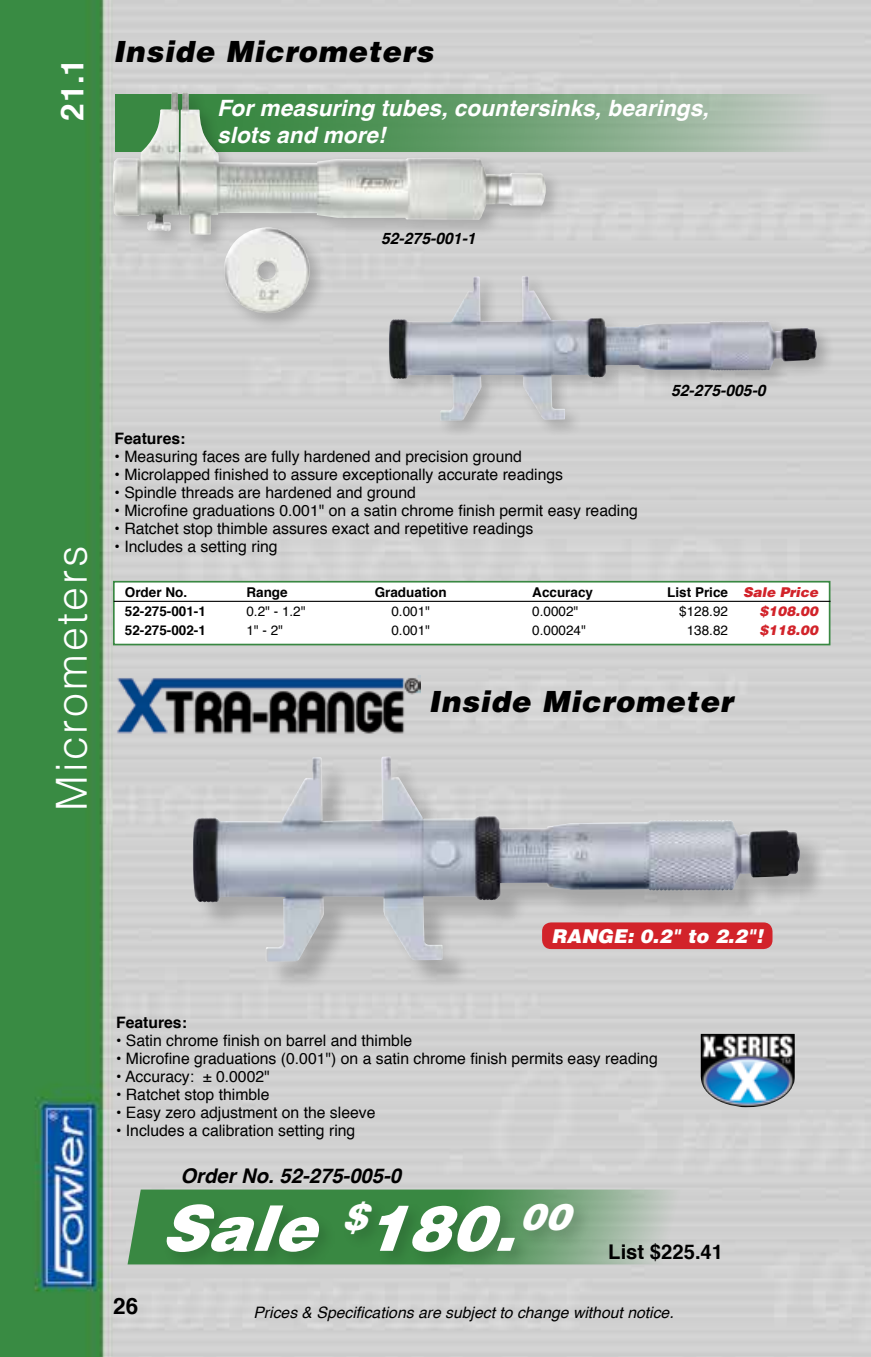
<style>
.page{position:relative;width:871px;height:1357px;background:#fff}
.page>*{position:absolute;margin:0;border:0;box-sizing:border-box;transform-origin:0 0}
.t1{font:italic 900 63px "Helvetica LT Std";color:#fff}
.t2{font:300 42.75px "Helvetica LT Std";letter-spacing:.065em;color:#fff}
.t3{font:700 31.5px "Helvetica";color:#fff}
.t4{font:italic 900 29.25px "Helvetica LT Std";letter-spacing:.03em;color:#000}
.t5{font:italic 700 22.5px/27px "Helvetica";letter-spacing:.005em;color:#fff}
.t6{font:700 22.5px "Helvetica";color:#000}
.t7{font:italic 700 20.25px "Helvetica";color:#000}
.t8{font:700 20.25px "Helvetica";color:#000}
.t9{font:italic 900 19.12px "Helvetica LT Std";color:#fff}
.t10{font:15.75px "Helvetica";color:#000}
.t11{font:italic 15.75px "Helvetica";color:#000}
.t12{font:italic 700 15.75px "Helvetica";color:#000}
.t13{font:700 15.75px "Helvetica";color:#000}
.t14{font:700 13.5px "Helvetica";color:#000}
.t15{font:13.5px "Helvetica";color:#000}
.t16{font:italic 900 13.5px "Helvetica LT Std";color:#d2232a}
.s1{font-family:"Helvetica LT Std";font-weight:900;font-style:italic;color:#d2232a}
</style>
<div class="page">
<img style="left:0;top:0;width:871px;height:1357px">
<div style="left:113px;top:581px;width:717px;height:64px;background:#fff;border:2px solid #398842"></div>
<div style="left:385px;top:272px;width:450px;height:167px;background:#000;opacity:.2"></div>
<img style="left:389px;top:276px;width:336px;height:145px">
<hr style="left:114px;top:601px;width:716px;height:1px;background:#000">
<img style="left:700px;top:1034px;width:95px;height:74px">
<div style="left:196px;top:760px;width:632px;height:231px;background:#000;opacity:.2"></div>
<img style="left:192px;top:757px;width:475px;height:205px">
<img style="left:115px;top:675px;width:305px;height:59px">
<div style="left:542px;top:922px;width:230px;height:27px;background:#d2232a;border-radius:9px"></div>
<svg style="left:564px;top:94px;width:266px;height:57px;background:#a3baa5"></svg>
<svg style="left:128px;top:1189px;width:743px;height:75px;background:#aabeac"></svg>
<div style="left:162px;top:1198px;width:430px;height:72px;background:#000;opacity:.15"></div>
<div style="left:109px;top:88px;width:455px;height:244px;background:#000;opacity:.2"></div>
<img style="left:113px;top:92px;width:433px;height:224px">
<h3 class="t3" style="left:51px;top:121px;width:64px;rotate:-90deg">21.1</h3>
<h3 class="t4" style="left:113px;top:32px;width:321px">Inside Micrometers</h3>
<h3 class="t5" style="left:217px;top:94px;width:493px">For measuring tubes, countersinks, bearings, slots and more!</h3>
<p class="t12" style="left:381px;top:226px;width:96px">52-275-001-1</p>
<h2 class="t2" style="left:45px;top:811px;width:266px;rotate:-90deg">Micrometers</h2>
<p class="t13" style="left:115px;top:428px;width:72px">Features:</p>
<p class="t10" style="left:115px;top:446px;width:409px">• Measuring faces are fully hardened and precision ground</p>
<p class="t10" style="left:115px;top:464px;width:450px">• Microlapped finished to assure exceptionally accurate readings</p>
<p class="t10" style="left:115px;top:482px;width:303px">• Spindle threads are hardened and ground</p>
<p class="t10" style="left:115px;top:500px;width:525px">• Microfine graduations 0.001" on a satin chrome finish permit easy reading</p>
<p class="t10" style="left:115px;top:518px;width:420px">• Ratchet stop thimble assures exact and repetitive readings</p>
<p class="t10" style="left:115px;top:536px;width:165px">• Includes a setting ring</p>
<p class="t12" style="left:671px;top:377px;width:96px">52-275-005-0</p>
<p class="t14" style="left:125px;top:583px;width:64px">Order No.</p>
<p class="t14" style="left:246px;top:583px;width:43px">Range</p>
<p class="t14" style="left:375px;top:583px;width:74px">Graduation</p>
<p class="t14" style="left:532px;top:583px;width:62px">Accuracy</p>
<p class="t14" style="left:667px;top:583px;width:152px">List Price <span class="s1">Sale Price</span></p>
<p class="t14" style="left:125px;top:602px;width:83px">52-275-001-1</p>
<p class="t15" style="left:246px;top:602px;width:61px">0.2" - 1.2"</p>
<p class="t15" style="left:391px;top:602px;width:40px">0.001"</p>
<p class="t15" style="left:532px;top:602px;width:48px">0.0002"</p>
<p class="t15" style="left:679px;top:602px;width:50px">$128.92</p>
<p class="t16" style="left:759px;top:602px;width:60px">$108.00</p>
<p class="t14" style="left:125px;top:621px;width:83px">52-275-002-1</p>
<p class="t15" style="left:246px;top:621px;width:38px">1" - 2"</p>
<p class="t15" style="left:391px;top:621px;width:40px">0.001"</p>
<p class="t15" style="left:532px;top:621px;width:55px">0.00024"</p>
<p class="t15" style="left:687px;top:621px;width:43px">138.82</p>
<p class="t16" style="left:759px;top:621px;width:60px">$118.00</p>
<h3 class="t4" style="left:428px;top:682px;width:306px">Inside Micrometer</h3>
<p class="t9" style="left:551px;top:923px;width:213px">RANGE: 0.2" to 2.2"!</p>
<p class="t13" style="left:116px;top:1011px;width:72px">Features:</p>
<p class="t10" style="left:116px;top:1029px;width:298px">• Satin chrome finish on barrel and thimble</p>
<p class="t10" style="left:116px;top:1047px;width:543px">• Microfine graduations (0.001") on a satin chrome finish permits easy reading</p>
<p class="t10" style="left:116px;top:1065px;width:155px">• Accuracy: ± 0.0002"</p>
<p class="t10" style="left:116px;top:1083px;width:155px">• Ratchet stop thimble</p>
<p class="t10" style="left:116px;top:1101px;width:261px">• Easy zero adjustment on the sleeve</p>
<p class="t10" style="left:116px;top:1119px;width:241px">• Includes a calibration setting ring</p>
<p class="t7" style="left:180px;top:1159px;width:222px">Order No. 52-275-005-0</p>
<h1 class="t1" style="left:160px;top:1187px;width:410px">Sale <sup>$</sup>180.<sup>00</sup></h1>
<p class="t8" style="left:608px;top:1238px;width:116px">List $225.41</p>
<h3 class="t6" style="left:113px;top:1290px;width:27px">26</h3>
<p class="t11" style="left:253px;top:1300px;width:422px">Prices &amp; Specifications are subject to change without notice.</p>
</div>
